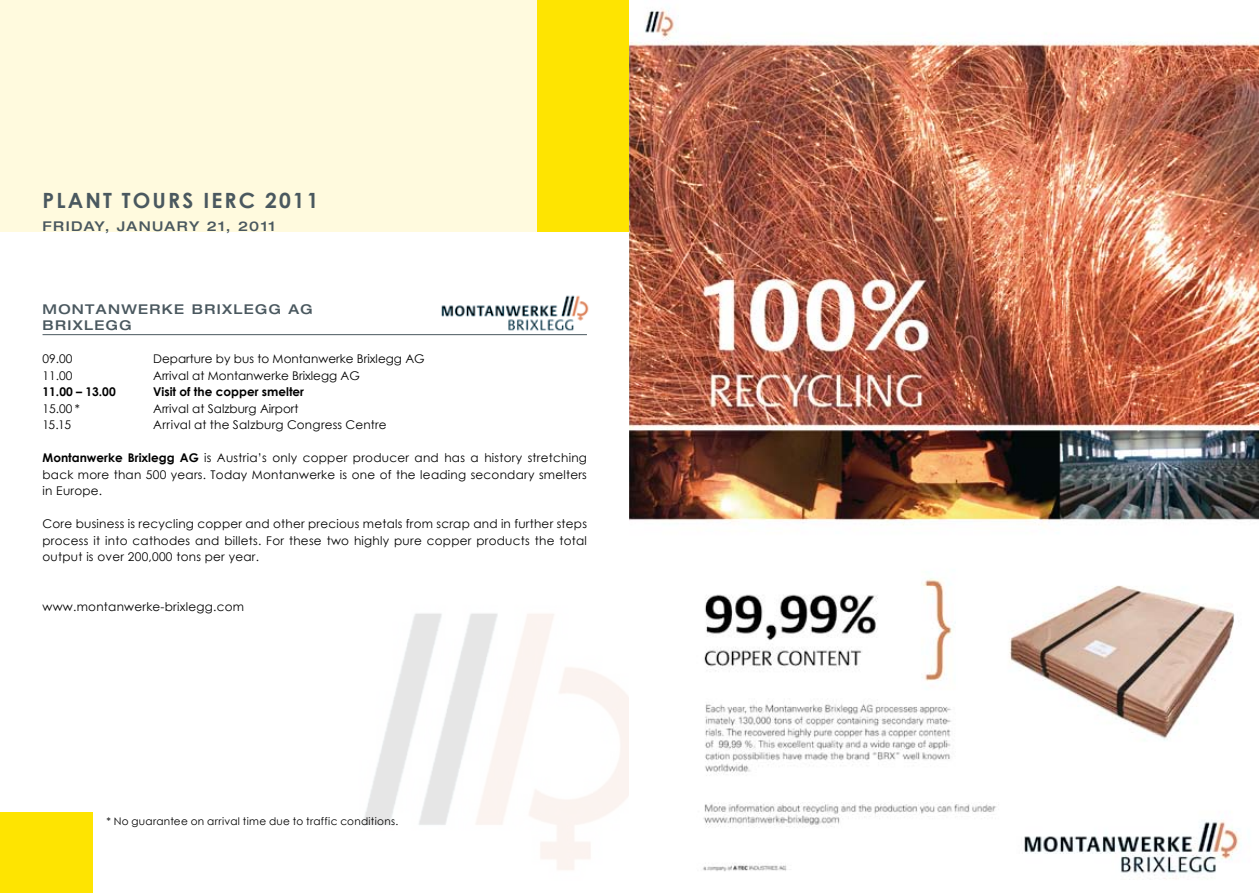
<style>
.page{position:relative;width:1259px;height:893px;background:#fff}
.page>*{position:absolute;margin:0;border:0;box-sizing:border-box;transform-origin:0 0}
.t1{font:700 21px "Century Gothic";letter-spacing:.1em;color:#4a585f}
.t2{font:500 expanded 13.5px "Helvetica Neue";letter-spacing:.1em;color:#4a585f}
.t3{font:12px/16.5px "Century Gothic";letter-spacing:.02em;color:#000;text-align:justify}
.t4{font:12px "Century Gothic";color:#000}
.t5{font:700 12px "Century Gothic";color:#000}
.t6{font:10.5px "Century Gothic";letter-spacing:.03em;color:#000}
.s1{font-weight:700}
</style>
<div class="page">
<img style="left:363px;top:613px;width:266px;height:257px">
<div style="left:323px;top:837px;width:177px;height:56px;background:#fff"></div>
<img style="left:433px;top:295px;width:156px;height:41px">
<div style="left:0;top:0;width:629px;height:231px;background:#fffade"></div>
<div style="left:0;top:812px;width:92px;height:81px;background:#fee401"></div>
<div style="left:537px;top:0;width:92px;height:231px;background:#fee401"></div>
<hr style="left:43px;top:334px;width:544px;height:1px;background:#4a585f">
<img style="left:629px;top:8px;width:630px;height:871px">
<h1 class="t1" style="left:43px;top:188px;width:124px">Plant Tours</h1>
<h1 class="t1" style="left:203px;top:188px;width:117px">IERC 2011</h1>
<p class="t2" style="left:43px;top:218px;width:234px">FRIDAY, JAN UARY 21, 2011</p>
<p class="t2" style="left:43px;top:300px;width:108px">MONTANWERKE</p>
<p class="t2" style="left:192px;top:300px;width:55px">BRIXLEGG</p>
<p class="t2" style="left:288px;top:300px;width:13px">AG</p>
<p class="t2" style="left:43px;top:317px;width:91px">BRIXLEGG</p>
<p class="t3" style="left:43px;top:350px;width:31px">09.00</p>
<p class="t4" style="left:153px;top:351px;width:273px">Departure by bus to Montanwerke Brixlegg AG</p>
<p class="t3" style="left:43px;top:367px;width:31px">11.00</p>
<p class="t4" style="left:153px;top:368px;width:208px">Arrival at Montanwerke Brixlegg AG</p>
<p class="t5" style="left:43px;top:384px;width:75px">11.00 – 13.00</p>
<p class="t5" style="left:153px;top:384px;width:152px">Visit of the copper smelter</p>
<p class="t3" style="left:43px;top:400px;width:39px">15.00 *</p>
<p class="t4" style="left:153px;top:401px;width:147px">Arrival at Salzburg Airport</p>
<p class="t3" style="left:43px;top:416px;width:30px">15.15</p>
<p class="t3" style="left:153px;top:416px;width:235px">Arrival at the Salzburg Congress Centre</p>
<p class="t3" style="left:43px;top:449px;width:546px"><span class="s1">Montanwerke Brixlegg AG</span> is Austria’s only copper producer and has a history stretching back more than 500 years. Today Montanwerke is one of the leading secondary smelters in Europe.</p>
<p class="t3" style="left:43px;top:515px;width:546px">Core business is recycling copper and other precious metals from scrap and in further steps process it into cathodes and billets. For these two highly pure copper products the total output is over 200,000 tons per year.</p>
<p class="t3" style="left:43px;top:598px;width:203px">www.montanwerke-brixlegg.com</p>
<p class="t6" style="left:106px;top:815px;width:293px">* No guarantee on arrival time due to traffic conditions.</p>
</div>
